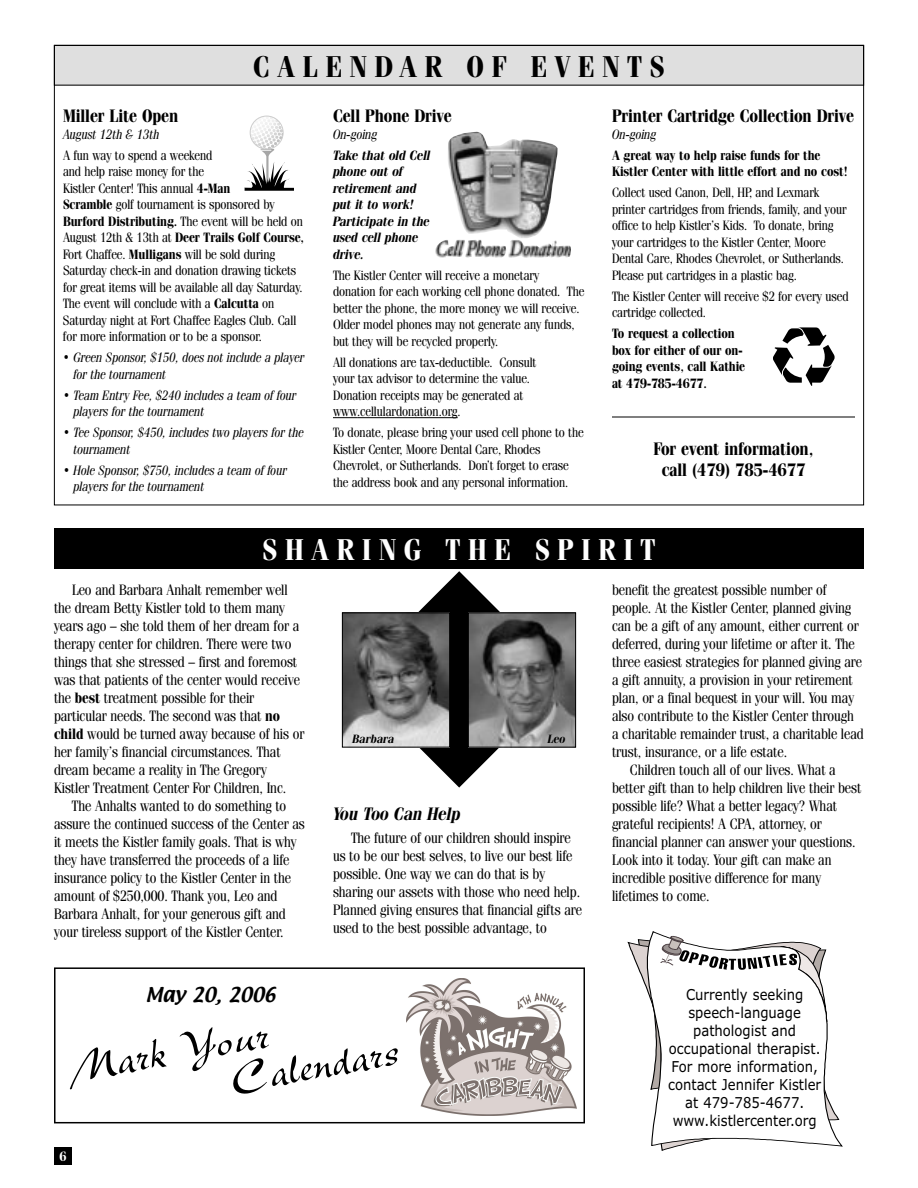
<style>
.page{position:relative;width:918px;height:1188px;background:#fff}
.page>*{position:absolute;margin:0;border:0;box-sizing:border-box;transform-origin:0 0}
.t1{font:45px/39px "New Berolina";color:#000}
.t2{font:700 30px "Fenice IT Cby BT";letter-spacing:.295em;color:#000;scale:.88 1}
.t3{font:700 30px "Fenice IT Cby BT";letter-spacing:.295em;color:#fff;scale:.88 1}
.t4{font:700 18px/21px "Fenice IT Cby BT";letter-spacing:-.005em;color:#000;text-align:center;scale:.88 1}
.t5{font:italic 700 18px "Fenice IT Cby BT";letter-spacing:-.005em;color:#000;scale:.88 1}
.t6{font:18px "Textile";color:#000}
.t7{font:15px/18px "Fenice IT Cby BT";letter-spacing:-.005em;color:#000;scale:.88 1}
.t8{font:15px/18px "Verdana";color:#000;text-align:center;scale:.88 1}
.t9{font:13.5px/16.5px "Fenice IT Cby BT";letter-spacing:-.005em;color:#000;scale:.88 1}
.t10{font:italic 13.5px/16.5px "Fenice IT Cby BT";letter-spacing:-.005em;color:#000;scale:.88 1}
.t11{font:700 13.5px/16.5px "Fenice IT Cby BT";letter-spacing:-.005em;color:#000;scale:.88 1}
.t12{font:italic 700 13.5px/16.5px "Fenice IT Cby BT";letter-spacing:-.005em;color:#000;scale:.88 1}
.t13{font:700 13.5px "Fenice IT Cby BT";color:#fff;scale:.88 1}
.t14{font:italic 700 12px "Fenice IT Cby BT";color:#000;scale:.9 1}
.s1{font-weight:700}
.s2{font-style:normal}
</style>
<div class="page">
<svg style="left:351px;top:571px;width:216px;height:217px"></svg>
<div style="left:54px;top:1148px;width:18px;height:18px;background:#000"></div>
<svg style="left:54px;top:45px;width:810px;height:461px"></svg>
<div style="left:54px;top:529px;width:810px;height:40px;background:#000"></div>
<img style="left:470px;top:615px;width:104px;height:131px">
<div style="left:468px;top:613px;width:108px;height:135px;border:1px solid #000"></div>
<img style="left:344px;top:615px;width:104px;height:131px">
<div style="left:342px;top:613px;width:108px;height:135px;border:1px solid #000"></div>
<svg style="left:333px;top:417px;width:24px;height:1px"></svg>
<hr style="left:357px;top:417px;width:95px;height:1px;background:#000">
<img style="left:434px;top:132px;width:138px;height:127px">
<hr style="left:612px;top:417px;width:243px;height:1px;background:#000">
<div style="left:54px;top:967px;width:531px;height:156px;border:2px solid #000"></div>
<img style="left:406px;top:978px;width:171px;height:137px">
<div style="left:770px;top:324px;width:72px;height:74px;background:#fff"></div>
<svg style="left:773px;top:327px;width:62px;height:59px"></svg>
<svg style="left:628px;top:942px;width:211px;height:209px"></svg>
<svg style="left:638px;top:931px;width:204px;height:215px"></svg>
<div style="left:240px;top:110px;width:53px;height:82px;background:#fff"></div>
<svg style="left:244px;top:116px;width:49px;height:75px"></svg>
<h2 class="t2" style="left:253px;top:56px;width:469px">CALENDAR OF EVENTS</h2>
<p class="t4" style="left:63px;top:107px;width:133px">Miller Lite Open</p>
<p class="t10" style="left:63px;top:127px;width:111px">August 12th &amp; 13th</p>
<p class="t9" style="left:63px;top:148px;width:275px">A fun way to spend a weekend<br>and help raise money for the<br>Kistler Center! This annual <span class="s1">4-Man<br>Scramble</span> golf tournament is sponsored by <span class="s1">Burford Distributing.</span> The event will be held on August 12th &amp; 13th at <span class="s1">Deer Trails Golf Course, </span>Fort Chaffee. <span class="s1">Mulligans</span> will be sold during Saturday check-in and donation drawing tickets for great items will be available all day Saturday.<br>The event will conclude with a <span class="s1">Calcutta</span> on Saturday night at Fort Chaffee Eagles Club. Call for more information or to be a sponsor.</p>
<p class="t10" style="left:74px;top:351px;width:264px;text-indent:-11px"><span class="s2">•</span> Green Sponsor, $150, does not include a player for the tournament</p>
<p class="t10" style="left:74px;top:388px;width:255px;text-indent:-10px"><span class="s2">•</span> Team Entry Fee, $240 includes a team of four players for the tournament</p>
<p class="t10" style="left:74px;top:426px;width:263px;text-indent:-10px"><span class="s2">•</span> Tee Sponsor, $450, includes two players for the tournament</p>
<p class="t10" style="left:74px;top:463px;width:244px;text-indent:-10px"><span class="s2">•</span> Hole Sponsor, $750, includes a team of four players for the tournament</p>
<p class="t4" style="left:333px;top:107px;width:137px">Cell Phone Drive</p>
<p class="t10" style="left:333px;top:127px;width:52px">On-going</p>
<p class="t12" style="left:333px;top:148px;width:112px">Take that old Cell phone out of retirement and put it to work!<br>Participate in the used cell phone drive.</p>
<p class="t9" style="left:333px;top:268px;width:287px">The Kistler Center will receive a monetary donation for each working cell phone donated. The better the phone, the more money we will receive.<br>Older model phones may not generate any funds, but they will be recycled properly.</p>
<p class="t9" style="left:333px;top:355px;width:233px">All donations are tax-deductible. Consult your tax advisor to determine the value.<br>Donation receipts may be generated at www.cellulardonation.org.</p>
<p class="t9" style="left:333px;top:426px;width:286px">To donate, please bring your used cell phone to the Kistler Center, Moore Dental Care, Rhodes Chevrolet, or Sutherlands. Don’t forget to erase the address book and any personal information.</p>
<p class="t4" style="left:612px;top:107px;width:277px">Printer Cartridge Collection Drive</p>
<p class="t10" style="left:612px;top:127px;width:52px">On-going</p>
<p class="t11" style="left:612px;top:148px;width:269px">A great way to help raise funds for the<br>Kistler Center with little effort and no cost!</p>
<p class="t9" style="left:612px;top:186px;width:268px">Collect used Canon, Dell, HP, and Lexmark printer cartridges from friends, family, and your office to help Kistler’s Kids. To donate, bring your cartridges to the Kistler Center, Moore Dental Care, Rhodes Chevrolet, or Sutherlands.<br>Please put cartridges in a plastic bag.</p>
<p class="t9" style="left:612px;top:289px;width:270px">The Kistler Center will receive $2 for every used cartridge collected.</p>
<p class="t11" style="left:612px;top:327px;width:153px">To request a collection box for either of our on&shy;going events, call Kathie at 479-785-4677.</p>
<p class="t4" style="left:654px;top:440px;width:183px">For event information, call (479) 785-4677</p>
<h2 class="t3" style="left:263px;top:539px;width:448px">SHARING THE SPIRIT</h2>
<p class="t7" style="left:54px;top:583px;width:286px;text-indent:18px">Leo and Barbara Anhalt remember well the dream Betty Kistler told to them many years ago – she told them of her dream for a therapy center for children. There were two things that she stressed – first and foremost was that patients of the center would receive the <span class="s1">best</span> treatment possible for their particular needs. The second was that <span class="s1">no child</span> would be turned away because of his or her family’s financial circumstances. That dream became a reality in The Gregory Kistler Treatment Center For Children, Inc.</p>
<p class="t7" style="left:54px;top:799px;width:286px;text-indent:18px">The Anhalts wanted to do something to assure the continued success of the Center as it meets the Kistler family goals. That is why they have transferred the proceeds of a life insurance policy to the Kistler Center in the amount of $250,000. Thank you, Leo and Barbara Anhalt, for your generous gift and your tireless support of the Kistler Center.</p>
<p class="t7" style="left:612px;top:583px;width:245px">benefit the greatest possible number of</p>
<p class="t7" style="left:612px;top:601px;width:273px">people. At the Kistler Center, planned giving</p>
<p class="t7" style="left:612px;top:619px;width:282px">can be a gift of any amount, either current or</p>
<p class="t7" style="left:612px;top:637px;width:278px">deferred, during your lifetime or after it. The</p>
<p class="t7" style="left:612px;top:655px;width:286px">three easiest strategies for planned giving are</p>
<p class="t7" style="left:612px;top:673px;width:275px">a gift annuity, a provision in your retirement</p>
<p class="t7" style="left:612px;top:691px;width:277px">plan, or a final bequest in your will. You may</p>
<p class="t7" style="left:612px;top:709px;width:277px">also contribute to the Kistler Center through</p>
<p class="t7" style="left:612px;top:727px;width:288px">a charitable remainder trust, a charitable lead</p>
<p class="t7" style="left:612px;top:745px;width:201px">trust, insurance, or a life estate.</p>
<p class="t7" style="left:630px;top:763px;width:235px">Children touch all of our lives. What a</p>
<p class="t7" style="left:612px;top:781px;width:285px">better gift than to help children live their best</p>
<p class="t7" style="left:612px;top:799px;width:257px">possible life? What a better legacy? What</p>
<p class="t7" style="left:612px;top:817px;width:240px">grateful recipients! A CPA, attorney, or</p>
<p class="t7" style="left:612px;top:835px;width:278px">financial planner can answer your questions.</p>
<p class="t7" style="left:612px;top:853px;width:251px">Look into it today. Your gift can make an</p>
<p class="t7" style="left:612px;top:871px;width:239px">incredible positive difference for many</p>
<p class="t7" style="left:612px;top:889px;width:112px">lifetimes to come.</p>
<p class="t14" style="left:352px;top:734px;width:48px">Barbara</p>
<p class="t14" style="left:548px;top:734px;width:21px">Leo</p>
<p class="t5" style="left:333px;top:808px;width:147px">You Too Can Help</p>
<p class="t7" style="left:333px;top:830px;width:284px;text-indent:18px">The future of our children should inspire us to be our best selves, to live our best life possible. One way we can do that is by sharing our assets with those who need help.<br>Planned giving ensures that financial gifts are used to the best possible advantage, to</p>
<p class="t6" style="left:146px;top:987px;width:132px">May 20, 2006</p>
<h1 class="t1" style="left:221px;top:1020px;width:171px;text-indent:-162px;rotate:-10deg">Mark Your<br>Calendars</h1>
<p class="t13" style="left:60px;top:1152px;width:9px">6</p>
<p class="t8" style="left:668px;top:987px;width:175px">Currently seeking speech-language pathologist and occupational therapist.<br>For more information, contact Jennifer Kistler at 479-785-4677. www.kistlercenter.org</p>
</div>
